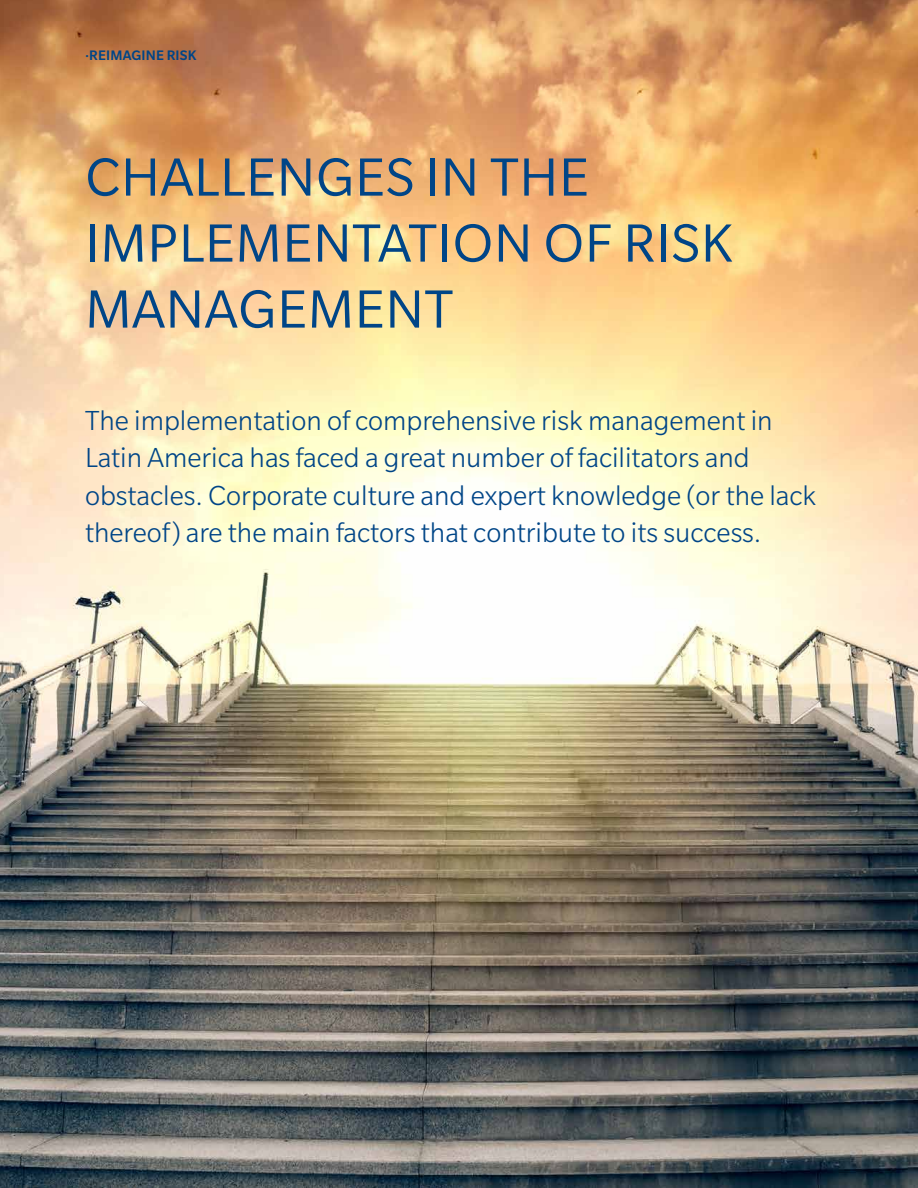
<style>
.page{position:relative;width:918px;height:1188px;background:#fff}
.page>*{position:absolute;margin:0;border:0;box-sizing:border-box;transform-origin:0 0}
.t1{font:58.5px/66px "Slate Pro";letter-spacing:.01em;color:#004587}
.t2{font:300 30px/37.5px "Slate Pro";color:#004587}
.t3{font:500 15px "Slate Pro";letter-spacing:.01em;color:#004587}
</style>
<div class="page">
<img style="left:0;top:0;width:918px;height:1188px">
<p class="t3" style="left:85px;top:47px;width:113px">∙REIMAGINE RISK</p>
<h1 class="t1" style="left:85px;top:144px;width:649px">CHALLENGES IN THE<br>IMPLEMENTATION OF RISK<br>MANAGEMENT</h1>
<p class="t2" style="left:85px;top:402px;width:733px">The implementation of comprehensive risk management in Latin America has faced a great number of facilitators and obstacles. Corporate culture and expert knowledge (or the lack thereof) are the main factors that contribute to its success.</p>
</div>
